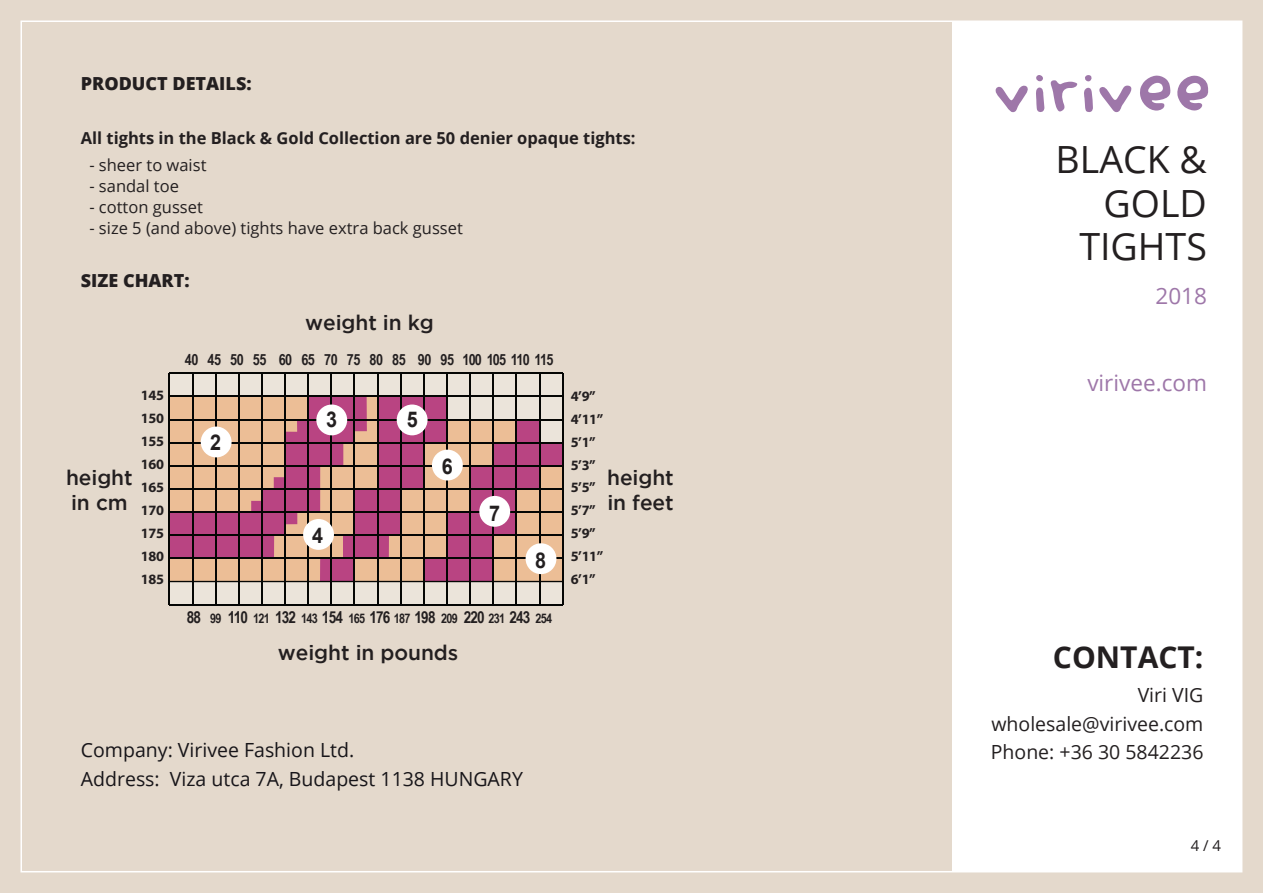
<style>
.page{position:relative;width:1263px;height:893px;background:#e4d9cc}
.page>*{position:absolute;margin:0;border:0;box-sizing:border-box;transform-origin:0 0}
.t1{font:37.5px/43.5px "Open Sans";color:#231f20;text-align:right}
.t2{font:700 30px "Open Sans";color:#231f20}
.t3{font:22.5px "Open Sans";color:#9e77a9}
.t4{font:700 21.75px "Arial";color:#231f20;scale:.91 1}
.t5{font:500 20.85px/25px "Gotham";letter-spacing:-.005em;color:#231f20}
.t6{font:19.5px "Open Sans";color:#171519}
.t7{font:19.5px/28.5px "Open Sans";color:#231f20;text-align:right}
.t8{font:800 18px "Open Sans";color:#231f20}
.t9{font:16.5px "Open Sans";color:#231f20}
.t10{font:700 16.5px "Open Sans";color:#231f20}
.t11{font:700 16.5px "Arial Narrow";letter-spacing:-.05em;color:#231f20}
.t12{font:700 15.45px "Arial Narrow";letter-spacing:-.025em;color:#231f20}
.t13{font:15px "Open Sans";color:#231f20}
.t14{font:700 14.25px/23px "Myriad";letter-spacing:-.025em;color:#231f20;text-align:justify}
.s1{font-size:13.2px}
</style>
<div class="page">
<div style="left:953px;top:21px;width:289px;height:851px;background:#fff"></div>
<svg style="left:995px;top:75px;width:82px;height:38px"></svg>
<svg style="left:1084px;top:75px;width:48px;height:37px"></svg>
<svg style="left:1140px;top:75px;width:69px;height:36px"></svg>
<svg style="left:168px;top:374px;width:394px;height:230px;fill:#ebe4da"></svg>
<hr style="left:169px;top:373px;width:1px;height:232px;background:#050604">
<hr style="left:192px;top:373px;width:1px;height:232px;background:#050604">
<hr style="left:215px;top:373px;width:1px;height:232px;background:#050604">
<hr style="left:238px;top:373px;width:1px;height:232px;background:#050604">
<hr style="left:261px;top:373px;width:2px;height:232px;background:#050604">
<hr style="left:284px;top:373px;width:2px;height:232px;background:#050604">
<hr style="left:307px;top:373px;width:2px;height:232px;background:#050604">
<hr style="left:331px;top:373px;width:1px;height:232px;background:#050604">
<hr style="left:354px;top:373px;width:1px;height:232px;background:#050604">
<hr style="left:377px;top:373px;width:1px;height:232px;background:#050604">
<hr style="left:400px;top:373px;width:1px;height:232px;background:#050604">
<hr style="left:423px;top:373px;width:2px;height:232px;background:#050604">
<hr style="left:446px;top:373px;width:2px;height:232px;background:#050604">
<hr style="left:469px;top:373px;width:2px;height:232px;background:#050604">
<hr style="left:493px;top:373px;width:1px;height:232px;background:#050604">
<hr style="left:516px;top:373px;width:1px;height:232px;background:#050604">
<hr style="left:539px;top:373px;width:1px;height:232px;background:#050604">
<hr style="left:562px;top:373px;width:1px;height:232px;background:#050604">
<hr style="left:169px;top:373px;width:394px;height:1px;background:#050604">
<svg style="left:168px;top:396px;width:394px;height:186px;background:#b4777a"></svg>
<hr style="left:169px;top:604px;width:394px;height:1px;background:#050604">
<div style="left:201px;top:427px;width:31px;height:30px;background:#fff;border-radius:50%"></div>
<div style="left:316px;top:404px;width:31px;height:31px;background:#fff;border-radius:50%"></div>
<div style="left:303px;top:519px;width:31px;height:31px;background:#fff;border-radius:50%"></div>
<div style="left:397px;top:404px;width:31px;height:31px;background:#fff;border-radius:50%"></div>
<div style="left:432px;top:450px;width:31px;height:30px;background:#fff;border-radius:50%"></div>
<div style="left:479px;top:496px;width:31px;height:31px;background:#fff;border-radius:50%"></div>
<div style="left:526px;top:543px;width:30px;height:31px;background:#fff;border-radius:50%"></div>
<p class="t8" style="left:81px;top:70px;width:172px">PRODUCT DETAILS:</p>
<p class="t10" style="left:81px;top:127px;width:556px">All tights in the Black &amp; Gold Collection are 50 denier opaque tights:</p>
<p class="t9" style="left:89px;top:154px;width:119px">- sheer to waist</p>
<p class="t9" style="left:89px;top:175px;width:91px">- sandal toe</p>
<p class="t9" style="left:89px;top:196px;width:115px">- cotton gusset</p>
<p class="t9" style="left:89px;top:217px;width:375px">- size 5 (and above) tights have extra back gusset</p>
<p class="t8" style="left:81px;top:266px;width:110px">SIZE CHART:</p>
<p class="t5" style="left:305px;top:310px;width:130px">weight in kg</p>
<p class="t12" style="left:185px;top:348px;width:370px">40 45 50 55 60 65 70 75 80 85 90 95 100 105 110 115</p>
<p class="t5" style="left:66px;top:464px;width:68px">height in cm</p>
<p class="t14" style="left:141px;top:385px;width:25px">145<br>150<br>155<br>160<br>165<br>170<br>175<br>180<br>185</p>
<p class="t14" style="left:571px;top:385px;width:34px;text-align:left">4’9”<br>4’11”<br>5’1”<br>5’3”<br>5’5”<br>5’7”<br>5’9”<br>5’11”<br>6’1”</p>
<h3 class="t4" style="left:326px;top:405px;width:14px">3</h3>
<h3 class="t4" style="left:407px;top:405px;width:14px">5</h3>
<h3 class="t4" style="left:210px;top:428px;width:14px">2</h3>
<h3 class="t4" style="left:442px;top:452px;width:14px">6</h3>
<p class="t5" style="left:607px;top:464px;width:68px">height in feet</p>
<h3 class="t4" style="left:489px;top:498px;width:14px">7</h3>
<h3 class="t4" style="left:312px;top:521px;width:14px">4</h3>
<h3 class="t4" style="left:535px;top:546px;width:14px">8</h3>
<p class="t11" style="left:187px;top:605px;width:367px">88 <span class="s1">99</span> 110 <span class="s1">121</span> 132 <span class="s1">143</span> 154 <span class="s1">165</span> 176 <span class="s1">187</span> 198 <span class="s1">209</span> 220 <span class="s1">231</span> 243 <span class="s1">254</span></p>
<p class="t5" style="left:278px;top:639px;width:182px">weight in pounds</p>
<h1 class="t1" style="left:1056px;top:137px;width:153px">BLACK &amp;<br>GOLD<br>TIGHTS</h1>
<h3 class="t3" style="left:1155px;top:280px;width:53px">2018</h3>
<h3 class="t3" style="left:1087px;top:367px;width:121px">virivee.com</h3>
<h2 class="t2" style="left:1053px;top:636px;width:152px">CONTACT:</h2>
<p class="t7" style="left:991px;top:680px;width:213px">Viri VIG wholesale@virivee.com</p>
<p class="t6" style="left:81px;top:736px;width:275px">Company: Virivee Fashion Ltd.</p>
<p class="t7" style="left:991px;top:737px;width:214px">Phone: +36 30 5842236</p>
<p class="t6" style="left:81px;top:765px;width:444px">Address: Viza utca 7A, Budapest 1138 HUNGARY</p>
<p class="t13" style="left:1191px;top:835px;width:32px">4 / 4</p>
</div>
